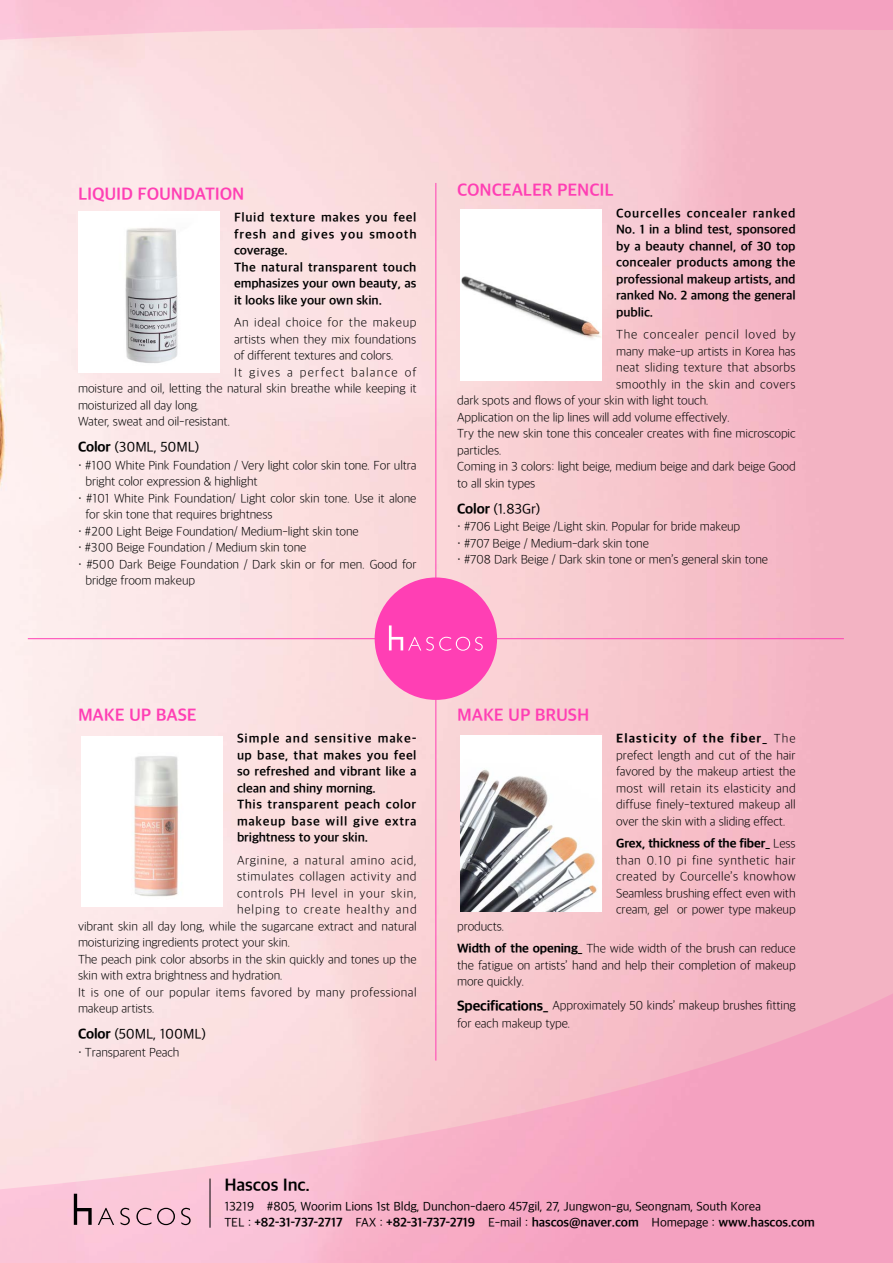
<style>
.page{position:relative;width:893px;height:1263px;background:#fff}
.page>*{position:absolute;margin:0;border:0;box-sizing:border-box;transform-origin:0 0}
.t1{font:16.5px "SD Gothic Neoa g Bd";letter-spacing:-.01em;color:#ff3fb4}
.t2{font:16.5px "SD Gothic Neoa g Bd";letter-spacing:-.01em;color:#000}
.t3{font:13.5px "SD Gothic Neoa d Rg";letter-spacing:-.01em;color:#000}
.t4{font:12px/16.5px "SD Gothic Neoa b Ult Lt";letter-spacing:-.01em;color:#000}
.t5{font:12px/16.5px "SD Gothic Neoa g Bd";color:#000;text-align:justify}
.t6{font:12px/16.5px "SD Gothic Neoa g Bd";letter-spacing:.035em;color:#000}
.t7{font:12px/16.5px "SD Gothic Neoa g Bd";letter-spacing:.025em;color:#000}
.t8{font:12px "SD Gothic Neoa d Rg";letter-spacing:-.01em;color:#000}
.t9{font:12px "SD Gothic Neoa b Ult Lt";letter-spacing:.03em;color:#000}
.t10{font:12px "SD Gothic Neoa b Ult Lt";letter-spacing:.06em;color:#000}
.t11{font:12px "SD Gothic Neoa b Ult Lt";letter-spacing:.04em;color:#000}
.t12{font:12px "SD Gothic Neoa b Ult Lt";letter-spacing:.02em;color:#000}
.t13{font:12px "SD Gothic Neoa h Ex Bd";letter-spacing:-.01em;color:#000}
.t14{font:12px "SD Gothic Neoa b Ult Lt";letter-spacing:.07em;color:#000}
.t15{font:12px "SD Gothic Neoa b Ult Lt";letter-spacing:.065em;color:#000}
.t16{font:12px "SD Gothic Neoa b Ult Lt";letter-spacing:.045em;color:#000}
.t17{font:12px "SD Gothic Neoa h Ex Bd";letter-spacing:.09em;color:#000}
.t18{font:12px "SD Gothic Neoa b Ult Lt";letter-spacing:.1em;color:#000}
.s1{font-family:"SD Gothic Neoa h Ex Bd"}
.s2{font-family:"SD Gothic Neoa d Rg"}
.s3{font-family:"SD Gothic Neoa b Ult Lt"}
.s4{font-family:"SD Gothic Neoa h Ex Bd";font-size:13.5px}
</style>
<div class="page">
<img style="left:0;top:218px;width:893px;height:769px">
<svg style="left:0;top:0;width:893px;height:218px;background:#f8ccd5"></svg>
<svg style="left:0;top:987px;width:893px;height:276px;background:#f7becf"></svg>
<hr style="left:210px;top:1178px;width:1px;height:50px;background:#000">
<svg style="left:98px;top:1208px;width:16px;height:17px"></svg>
<svg style="left:120px;top:1208px;width:10px;height:17px"></svg>
<svg style="left:136px;top:1208px;width:15px;height:17px"></svg>
<svg style="left:157px;top:1208px;width:18px;height:17px"></svg>
<svg style="left:181px;top:1208px;width:10px;height:17px"></svg>
<svg style="left:74px;top:1194px;width:18px;height:31px"></svg>
<img style="left:82px;top:736px;width:140px;height:171px">
<img style="left:461px;top:210px;width:140px;height:170px">
<img style="left:461px;top:735px;width:140px;height:176px">
<img style="left:79px;top:212px;width:140px;height:161px">
<hr style="left:435px;top:183px;width:1px;height:877px;background:#ff3fb4">
<hr style="left:28px;top:638px;width:816px;height:1px;background:#ff3fb4">
<div style="left:375px;top:577px;width:122px;height:123px;background:#ff3fb4;border-radius:50%"></div>
<svg style="left:389px;top:625px;width:94px;height:26px"></svg>
<h1 class="t1" style="left:78px;top:186px;width:168px">LIQUID FOUNDATION</h1>
<p class="t7" style="left:234px;top:210px;width:184px">Fluid texture makes you feel fresh and gives you smooth coverage.<br>The natural transparent touch emphasizes your own beauty, as it looks like your own skin.</p>
<p class="t16" style="left:234px;top:317px;width:184px">An ideal choice for the makeup</p>
<p class="t4" style="left:234px;top:331px;width:184px">artists when they mix foundations</p>
<p class="t4" style="left:234px;top:348px;width:161px">of different textures and colors.</p>
<p class="t18" style="left:234px;top:366px;width:184px">It gives a perfect balance of</p>
<p class="t4" style="left:78px;top:381px;width:340px">moisture and oil, letting the natural skin breathe while keeping it</p>
<p class="t4" style="left:78px;top:397px;width:123px">moisturized all day long.</p>
<p class="t4" style="left:78px;top:414px;width:154px">Water, sweat and oil-resistant.</p>
<p class="t3" style="left:78px;top:441px;width:123px"><span class="s1">Color</span> (30ML, 50ML)</p>
<p class="t4" style="left:78px;top:457px;width:340px"><span class="s2">·</span> #100 White Pink Foundation / Very light color skin tone. For ultra</p>
<p class="t4" style="left:86px;top:474px;width:174px">bright color expression &amp; highlight</p>
<p class="t4" style="left:78px;top:490px;width:340px"><span class="s2">·</span> #101 White Pink Foundation/ Light color skin tone. Use it alone</p>
<p class="t4" style="left:86px;top:507px;width:189px">for skin tone that requires brightness</p>
<p class="t4" style="left:78px;top:523px;width:282px"><span class="s2">·</span> #200 Light Beige Foundation/ Medium-light skin tone</p>
<p class="t4" style="left:78px;top:540px;width:230px"><span class="s2">·</span> #300 Beige Foundation / Medium skin tone</p>
<p class="t4" style="left:78px;top:556px;width:340px"><span class="s2">·</span> #500 Dark Beige Foundation / Dark skin or for men. Good for</p>
<p class="t4" style="left:86px;top:573px;width:111px">bridge froom makeup</p>
<h1 class="t1" style="left:457px;top:181px;width:158px">CONCEALER PENCIL</h1>
<p class="t5" style="left:616px;top:205px;width:181px">Courcelles concealer ranked No. 1 in a blind test, sponsored by a beauty channel, of 30 top concealer products among the professional makeup artists, and ranked No. 2 among the general public.</p>
<p class="t15" style="left:616px;top:329px;width:181px">The concealer pencil loved by</p>
<p class="t4" style="left:616px;top:343px;width:181px">many make-up artists in Korea has</p>
<p class="t12" style="left:616px;top:362px;width:181px">neat sliding texture that absorbs</p>
<p class="t9" style="left:616px;top:378px;width:181px">smoothly in the skin and covers</p>
<p class="t4" style="left:457px;top:392px;width:253px">dark spots and flows of your skin with light touch.</p>
<p class="t4" style="left:457px;top:409px;width:274px">Application on the lip lines will add volume effectively.</p>
<p class="t4" style="left:457px;top:425px;width:340px">Try the new skin tone this concealer creates with fine microscopic</p>
<p class="t4" style="left:457px;top:442px;width:46px">particles.</p>
<p class="t4" style="left:457px;top:458px;width:340px">Coming in 3 colors: light beige, medium beige and dark beige Good</p>
<p class="t4" style="left:457px;top:475px;width:80px">to all skin types</p>
<p class="t3" style="left:457px;top:502px;width:85px"><span class="s1">Color</span> (1.83Gr)</p>
<p class="t4" style="left:457px;top:518px;width:312px"><span class="s2">·</span> #706 Light Beige /Light skin. Popular for bride makeup<br><span class="s2">·</span> #707 Beige / Medium-dark skin tone<br><span class="s2">·</span> #708 Dark Beige / Dark skin tone or men’s general skin tone</p>
<h1 class="t1" style="left:78px;top:707px;width:120px">MAKE UP BASE</h1>
<p class="t6" style="left:237px;top:730px;width:181px">Simple and sensitive make&shy;up base, that makes you feel so refreshed and vibrant like a clean and shiny morning.<br>This transparent peach color makeup base will give extra brightness to your skin.</p>
<p class="t10" style="left:237px;top:854px;width:181px">Arginine, a natural amino acid,</p>
<p class="t11" style="left:237px;top:870px;width:181px">stimulates collagen activity and</p>
<p class="t10" style="left:237px;top:887px;width:181px">controls PH level in your skin,</p>
<p class="t14" style="left:237px;top:903px;width:181px">helping to create healthy and</p>
<p class="t4" style="left:78px;top:918px;width:340px">vibrant skin all day long, while the sugarcane extract and natural</p>
<p class="t4" style="left:78px;top:934px;width:214px">moisturizing ingredients protect your skin.</p>
<p class="t4" style="left:78px;top:951px;width:340px">The peach pink color absorbs in the skin quickly and tones up the</p>
<p class="t4" style="left:78px;top:967px;width:206px">skin with extra brightness and hydration.</p>
<p class="t9" style="left:78px;top:986px;width:340px">It is one of our popular items favored by many professional</p>
<p class="t4" style="left:78px;top:1000px;width:78px">makeup artists.</p>
<p class="t3" style="left:78px;top:1027px;width:130px"><span class="s1">Color</span> (50ML, 100ML)</p>
<p class="t4" style="left:78px;top:1044px;width:103px"><span class="s2">·</span> Transparent Peach</p>
<h1 class="t1" style="left:457px;top:707px;width:134px">MAKE UP BRUSH</h1>
<p class="t17" style="left:616px;top:732px;width:181px">Elasticity of the fiber_ <span class="s3">The</span></p>
<p class="t4" style="left:616px;top:747px;width:181px;text-align:justify">prefect length and cut of the hair favored by the makeup artiest the most will retain its elasticity and diffuse finely-textured makeup all over the skin with a sliding effect.</p>
<p class="t13" style="left:616px;top:837px;width:181px">Grex, thickness of the fiber_ <span class="s3">Less</span></p>
<p class="t4" style="left:616px;top:852px;width:181px;text-align:justify">than 0.10 pi fine synthetic hair created by Courcelle’s knowhow Seamless brushing effect even with cream, gel or power type makeup</p>
<p class="t4" style="left:457px;top:915px;width:340px;line-height:22.5px">products.<br><span class="s1">Width of the opening_</span> The wide width of the brush can reduce</p>
<p class="t4" style="left:457px;top:957px;width:340px">the fatigue on artists’ hand and help their completion of makeup more quickly.</p>
<p class="t4" style="left:457px;top:996px;width:340px;line-height:18px"><span class="s4">Specifications_</span> Approximately 50 kinds’ makeup brushes fitting for each makeup type.</p>
<h1 class="t2" style="left:224px;top:1176px;width:87px">Hascos Inc.</h1>
<p class="t8" style="left:224px;top:1200px;width:538px">13219 #805, Woorim Lions 1st Bldg, Dunchon-daero 457gil, 27, Jungwon-gu, Seongnam, South Korea</p>
<p class="t5" style="left:224px;top:1214px;width:592px"><span class="s2">TEL :</span> +82-31-737-2717 <span class="s2">FAX :</span> +82-31-737-2719 <span class="s2">E-mail :</span> hascos@naver.com <span class="s2">Homepage :</span> www.hascos.com</p>
</div>
